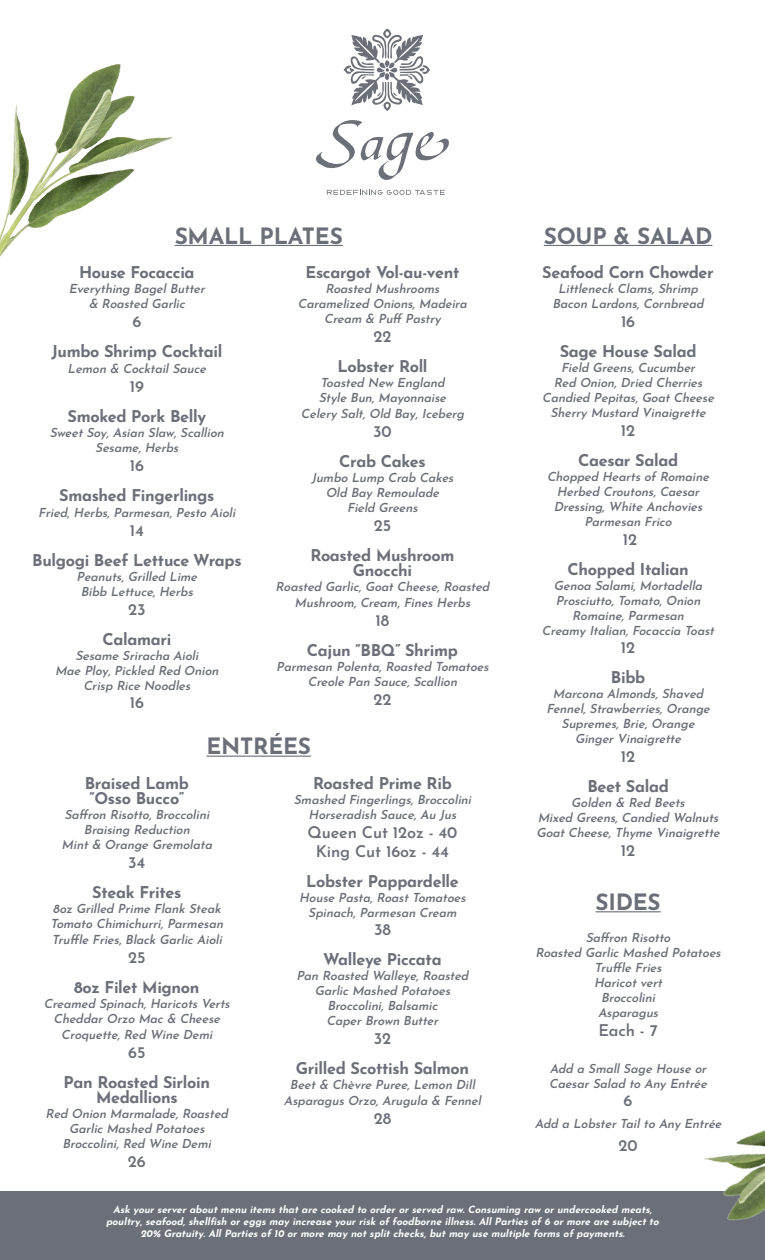
<style>
.page{position:relative;width:765px;height:1260px;background:#fff}
.page>*{position:absolute;margin:0;border:0;box-sizing:border-box;transform-origin:0 0}
.t1{font:700 22.5px "Josefin Sans";letter-spacing:-.01em;color:#6b6f78}
.t2{font:700 16.25px/15px "Josefin Sans";letter-spacing:-.02em;color:#6b6f78;text-align:center}
.t3{font:600 16.25px/18.8px "Josefin Sans";letter-spacing:-.01em;color:#6b6f78;text-align:center}
.t4{font:italic 600 12.5px/15px "Josefin Sans";color:#6b6f78;text-align:center}
.t5{font:italic 700 10px/11.9px "Josefin Sans";color:#fff;text-align:center}
</style>
<div class="page">
<svg style="left:343px;top:29px;width:87px;height:82px"></svg>
<svg style="left:327px;top:190px;width:118px;height:5px"></svg>
<svg style="left:316px;top:120px;width:133px;height:60px"></svg>
<hr style="left:175px;top:245px;width:168px;height:1px;background:#6b6f78">
<hr style="left:206px;top:756px;width:105px;height:1px;background:#6b6f78">
<hr style="left:544px;top:245px;width:168px;height:1px;background:#6b6f78">
<hr style="left:596px;top:911px;width:65px;height:1px;background:#6b6f78">
<img style="left:0;top:64px;width:189px;height:193px">
<div style="left:0;top:1191px;width:765px;height:69px;background:#6b6f78"></div>
<img style="left:704px;top:1130px;width:61px;height:91px">
<h1 class="t1" style="left:175px;top:226px;width:170px">SMALL PLATES</h1>
<h2 class="t2" style="left:79px;top:266px;width:117px">House Focaccia</h2>
<p class="t4" style="left:69px;top:282px;width:140px">Everything Bagel Butter &amp; Roasted Garlic</p>
<h2 class="t3" style="left:132px;top:313px;width:10px">6</h2>
<h2 class="t2" style="left:51px;top:345px;width:172px">Jumbo Shrimp Cocktail</h2>
<p class="t4" style="left:68px;top:362px;width:142px">Lemon &amp; Cocktail Sauce</p>
<h2 class="t3" style="left:130px;top:378px;width:16px">19</h2>
<h2 class="t2" style="left:68px;top:410px;width:140px">Smoked Pork Belly</h2>
<p class="t4" style="left:50px;top:426px;width:178px">Sweet Soy, Asian Slaw, Scallion<br>Sesame, Herbs</p>
<h2 class="t3" style="left:130px;top:457px;width:16px">16</h2>
<h2 class="t2" style="left:59px;top:489px;width:157px">Smashed Fingerlings</h2>
<p class="t4" style="left:38px;top:506px;width:201px">Fried, Herbs, Parmesan, Pesto Aioli</p>
<h2 class="t3" style="left:130px;top:522px;width:16px">14</h2>
<h2 class="t2" style="left:32px;top:554px;width:211px">Bulgogi Beef Lettuce Wraps</h2>
<p class="t4" style="left:76px;top:570px;width:124px">Peanuts, Grilled Lime<br>Bibb Lettuce, Herbs</p>
<h2 class="t3" style="left:128px;top:601px;width:19px">23</h2>
<h2 class="t2" style="left:102px;top:633px;width:70px">Calamari</h2>
<p class="t4" style="left:55px;top:649px;width:167px">Sesame Sriracha Aioli<br>Mae Ploy, Pickled Red Onion<br>Crisp Rice Noodles</p>
<h2 class="t3" style="left:130px;top:694px;width:16px">16</h2>
<h2 class="t2" style="left:306px;top:266px;width:155px">Escargot Vol-au-vent</h2>
<p class="t4" style="left:298px;top:282px;width:173px">Roasted Mushrooms<br>Caramelized Onions, Madeira<br>Cream &amp; Puff Pastry</p>
<h2 class="t3" style="left:373px;top:328px;width:20px">22</h2>
<h2 class="t2" style="left:337px;top:360px;width:92px">Lobster Roll</h2>
<p class="t4" style="left:319px;top:376px;width:131px;text-align:left">Toasted New England<br>Style Bun, Mayonnaise</p>
<p class="t4" style="left:301px;top:407px;width:167px">Celery Salt, Old Bay, Iceberg</p>
<h2 class="t3" style="left:373px;top:423px;width:20px">30</h2>
<h2 class="t2" style="left:339px;top:455px;width:88px">Crab Cakes</h2>
<p class="t4" style="left:311px;top:471px;width:146px">Jumbo Lump Crab Cakes<br>Old Bay Remoulade<br>Field Greens</p>
<h2 class="t3" style="left:374px;top:517px;width:19px">25</h2>
<h2 class="t2" style="left:311px;top:549px;width:146px">Roasted Mushroom<br>Gnocchi</h2>
<p class="t4" style="left:275px;top:579px;width:218px;line-height:16.2px">Roasted Garlic, Goat Cheese, Roasted<br>Mushroom, Cream, Fines Herbs</p>
<h2 class="t3" style="left:376px;top:612px;width:15px">18</h2>
<h2 class="t2" style="left:307px;top:644px;width:153px">Cajun “BBQ” Shrimp</h2>
<p class="t4" style="left:276px;top:660px;width:216px">Parmesan Polenta, Roasted Tomatoes<br>Creole Pan Sauce, Scallion</p>
<h2 class="t3" style="left:373px;top:691px;width:20px">22</h2>
<h1 class="t1" style="left:206px;top:737px;width:106px">ENTRÉES</h1>
<h2 class="t2" style="left:85px;top:777px;width:106px;text-align:left">Braised Lamb “Osso Bucco”</h2>
<p class="t4" style="left:62px;top:806px;width:154px">Saffron Risotto,Broccolini<br>Braising Reduction<br>Mint &amp; Orange Gremolata</p>
<h2 class="t3" style="left:128px;top:854px;width:19px">34</h2>
<h2 class="t2" style="left:92px;top:886px;width:91px">Steak Frites</h2>
<p class="t4" style="left:51px;top:902px;width:176px;text-align:left">8oz Grilled Prime Flank Steak<br>Tomato Chimichurri, Parmesan</p>
<p class="t4" style="left:52px;top:931px;width:175px">Truffle Fries,Black GarlicAioli</p>
<h2 class="t3" style="left:128px;top:949px;width:19px">25</h2>
<h2 class="t2" style="left:74px;top:981px;width:127px">8oz Filet Mignon</h2>
<p class="t4" style="left:44px;top:997px;width:190px">Creamed Spinach, Haricots Verts<br>Cheddar Orzo Mac &amp; Cheese</p>
<p class="t4" style="left:61px;top:1028px;width:155px">Croquette, Red Wine Demi</p>
<h2 class="t3" style="left:128px;top:1044px;width:19px">65</h2>
<h2 class="t2" style="left:64px;top:1076px;width:148px">Pan Roasted Sirloin<br>Medallions</h2>
<p class="t4" style="left:46px;top:1107px;width:186px">Red Onion Marmalade, Roasted<br>Garlic Mashed Potatoes<br>Broccolini, Red Wine Demi</p>
<h2 class="t3" style="left:128px;top:1153px;width:19px">26</h2>
<h2 class="t2" style="left:313px;top:777px;width:140px">Roasted Prime Rib</h2>
<p class="t4" style="left:294px;top:793px;width:181px">Smashed Fingerlings, Broccolini<br>Horseradish Sauce, Au Jus</p>
<h2 class="t3" style="left:308px;top:824px;width:151px">Queen Cut 12oz - 40<br>King Cut 16oz - 44</h2>
<h2 class="t2" style="left:306px;top:874px;width:154px">Lobster Pappardelle</h2>
<p class="t4" style="left:299px;top:891px;width:170px">House Pasta, Roast Tomatoes<br>Spinach, Parmesan Cream</p>
<h2 class="t3" style="left:374px;top:921px;width:18px">38</h2>
<h2 class="t2" style="left:323px;top:953px;width:120px">Walleye Piccata</h2>
<p class="t4" style="left:296px;top:969px;width:176px">Pan Roasted Walleye, Roasted<br>Garlic Mashed Potatoes<br>Broccolini, Balsamic<br>Caper Brown Butter</p>
<h2 class="t3" style="left:374px;top:1030px;width:19px">32</h2>
<h2 class="t2" style="left:296px;top:1062px;width:175px">Grilled Scottish Salmon</h2>
<p class="t4" style="left:284px;top:1077px;width:201px;line-height:16.2px">Beet &amp; Chèvre Puree, Lemon Dill<br>Asparagus Orzo, Arugula &amp; Fennel</p>
<h2 class="t3" style="left:374px;top:1110px;width:19px">28</h2>
<h1 class="t1" style="left:544px;top:226px;width:170px">SOUP &amp; SALAD</h1>
<h2 class="t2" style="left:542px;top:266px;width:173px">Seafood Corn Chowder</h2>
<p class="t4" style="left:553px;top:282px;width:155px">Littleneck Clams, Shrimp<br>Bacon Lardons, Cornbread</p>
<h2 class="t3" style="left:621px;top:313px;width:16px">16</h2>
<h2 class="t2" style="left:560px;top:345px;width:138px">Sage House Salad</h2>
<p class="t4" style="left:542px;top:361px;width:175px">Field Greens, Cucumber<br>Red Onion, Dried Cherries<br>Candied Pepitas, Goat Cheese<br>Sherry Mustard Vinaigrette</p>
<h2 class="t3" style="left:621px;top:422px;width:16px">12</h2>
<h2 class="t2" style="left:578px;top:454px;width:102px">Caesar Salad</h2>
<p class="t4" style="left:547px;top:470px;width:166px">Chopped Hearts of Romaine<br>Herbed Croutons, Caesar<br>Dressing, White Anchovies<br>Parmesan Frico</p>
<h2 class="t3" style="left:623px;top:531px;width:16px">12</h2>
<h2 class="t2" style="left:568px;top:563px;width:123px">Chopped Italian</h2>
<p class="t4" style="left:542px;top:579px;width:176px">Genoa Salami, Mortadella<br>Prosciutto, Tomato, Onion<br>Romaine, Parmesan<br>Creamy Italian, Focaccia Toast</p>
<h2 class="t3" style="left:621px;top:639px;width:16px">12</h2>
<h2 class="t2" style="left:611px;top:671px;width:36px">Bibb</h2>
<p class="t4" style="left:546px;top:687px;width:167px">Marcona Almonds, Shaved<br>Fennel, Strawberries, Orange<br>Supremes, Brie, Orange<br>Ginger Vinaigrette</p>
<h2 class="t3" style="left:621px;top:748px;width:16px">12</h2>
<h2 class="t2" style="left:587px;top:780px;width:83px">Beet Salad</h2>
<p class="t4" style="left:536px;top:796px;width:187px">Golden &amp; Red Beets<br>Mixed Greens, Candied Walnuts<br>Goat Cheese, Thyme Vinaigrette</p>
<h2 class="t3" style="left:621px;top:842px;width:16px">12</h2>
<h1 class="t1" style="left:596px;top:892px;width:67px">SIDES</h1>
<p class="t4" style="left:535px;top:928px;width:189px">Saffron Risotto<br>Roasted Garlic Mashed Potatoes<br>Truffle Fries<br>Haricot vert<br>Broccolini<br>Asparagus</p>
<h2 class="t3" style="left:598px;top:1022px;width:61px">Each - 7</h2>
<p class="t4" style="left:549px;top:1062px;width:162px;text-align:left">Add a Small Sage House or<br>Caesar Salad to Any Entrée</p>
<h2 class="t3" style="left:624px;top:1092px;width:10px">6</h2>
<p class="t4" style="left:535px;top:1117px;width:191px">Add a Lobster Tail to Any Entrée</p>
<h2 class="t3" style="left:619px;top:1137px;width:21px">20</h2>
<p class="t5" style="left:106px;top:1205px;width:557px">Ask your server about menu items that are cooked to order or served raw. Consuming raw or undercooked meats, poultry, seafood, shellfish or eggs may increase your risk of foodborne illness. All Parties of 6 or more are subject to<br>20% Gratuity. All Parties of 10 or more may not split checks, but may use multiple forms of payments.</p>
</div>
